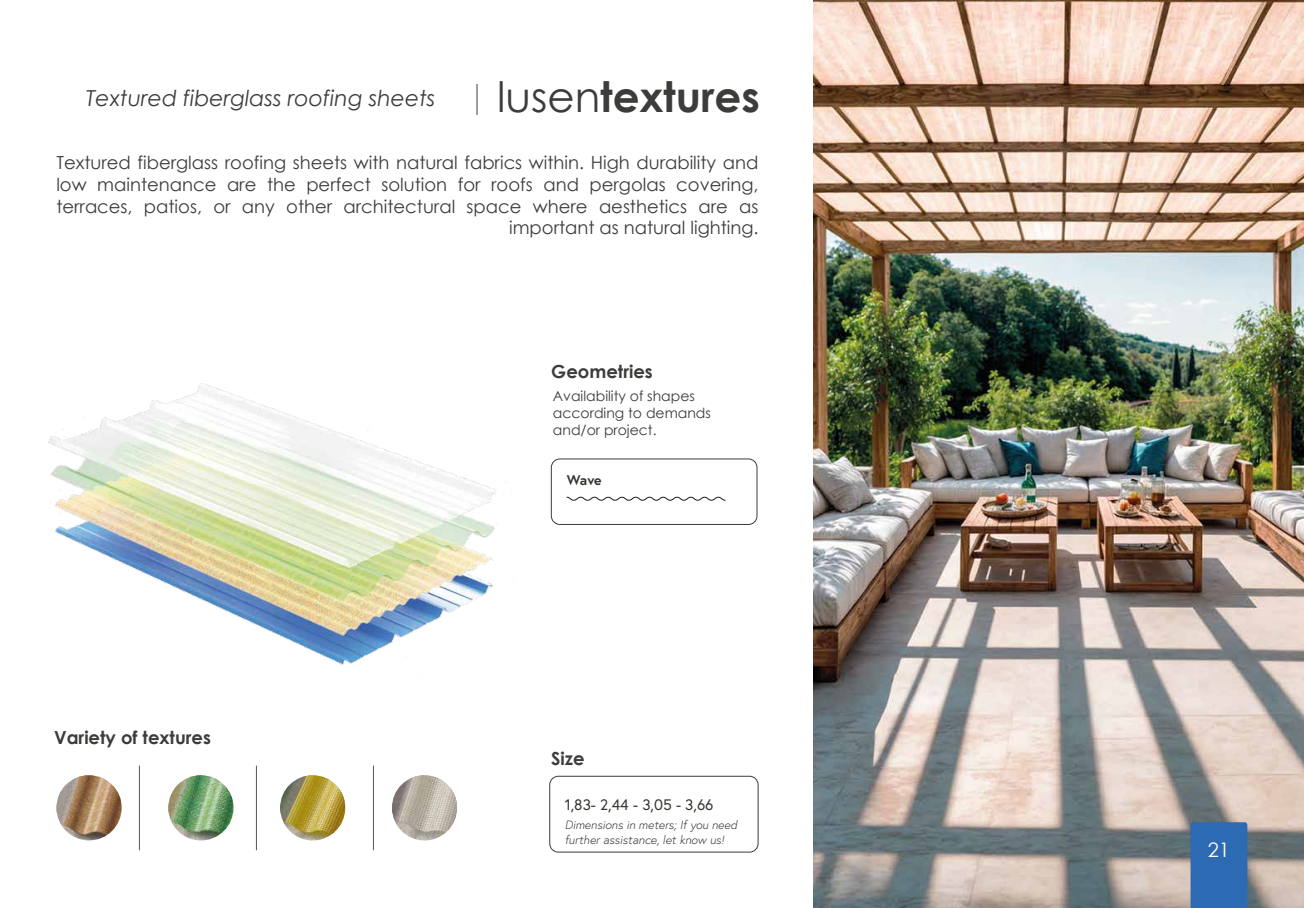
<style>
.page{position:relative;width:1304px;height:908px;background:#fff}
.page>*{position:absolute;margin:0;border:0;box-sizing:border-box;transform-origin:0 0}
.t1{font:700 42px "Century Gothic";color:#3c3c3b}
.t2{font:italic 22px "Century Gothic";color:#3c3c3b}
.t3{font:20px "Century Gothic";color:#fff}
.t4{font:18px/21.6px "Century Gothic";color:#3c3c3b;text-align:right}
.t5{font:700 18px "Century Gothic";color:#3c3c3b}
.t6{font:15.2px "Europa";color:#35322e}
.t7{font:14px/16.8px "Century Gothic";color:#3c3c3b}
.t8{font:700 14px "Europa";color:#35322e}
.t9{font:italic 300 12px/14.4px "Europa";color:#35322e}
.s1{font-weight:400}
</style>
<div class="page">
<img style="left:814px;top:0;width:490px;height:907px">
<hr style="left:476px;top:84px;width:1px;height:31px;background:#3c3c3b">
<div style="left:549px;top:775px;width:209px;height:76px;border:1px solid #3c3c3b;border-radius:9px"></div>
<div style="left:551px;top:458px;width:206px;height:66px;border:1px solid #3c3c3b;border-radius:9px"></div>
<svg style="left:566px;top:496px;width:160px;height:5px"></svg>
<hr style="left:139px;top:765px;width:1px;height:84px;background:#575756">
<hr style="left:256px;top:765px;width:1px;height:84px;background:#575756">
<hr style="left:373px;top:765px;width:1px;height:84px;background:#575756">
<img style="left:56px;top:774px;width:66px;height:66px;border-radius:33px">
<img style="left:168px;top:774px;width:65px;height:66px;border-radius:33px">
<img style="left:280px;top:774px;width:65px;height:66px;border-radius:33px">
<img style="left:392px;top:774px;width:65px;height:66px;border-radius:33px">
<img style="left:48px;top:383px;width:448px;height:282px">
<div style="left:1191px;top:821px;width:56px;height:86px;background:#2c6bb3"></div>
<p class="t2" style="left:86px;top:83px;width:351px">Textured fiberglass roofing sheets</p>
<h1 class="t1" style="left:497px;top:64px;width:264px"><span class="s1">lusen</span>textures</h1>
<p class="t4" style="left:56px;top:152px;width:704px">Textured fiberglass roofing sheets with natural fabrics within. High durability and low maintenance are the perfect solution for roofs and pergolas covering, terraces, patios, or any other architectural space where aesthetics are as important as natural lighting.</p>
<p class="t5" style="left:551px;top:357px;width:103px">Geometries</p>
<p class="t7" style="left:553px;top:387px;width:160px">Availability of shapes according to demands and/or project.</p>
<p class="t5" style="left:54px;top:723px;width:158px">Variety of textures</p>
<p class="t8" style="left:567px;top:470px;width:36px">Wave</p>
<p class="t5" style="left:551px;top:744px;width:35px">Size</p>
<p class="t6" style="left:565px;top:794px;width:150px">1,83- 2,44 - 3,05 - 3,66</p>
<p class="t9" style="left:565px;top:817px;width:174px">Dimensions in meters; If you need further assistance, let know us!</p>
<p class="t3" style="left:1208px;top:835px;width:24px">21</p>
</div>
